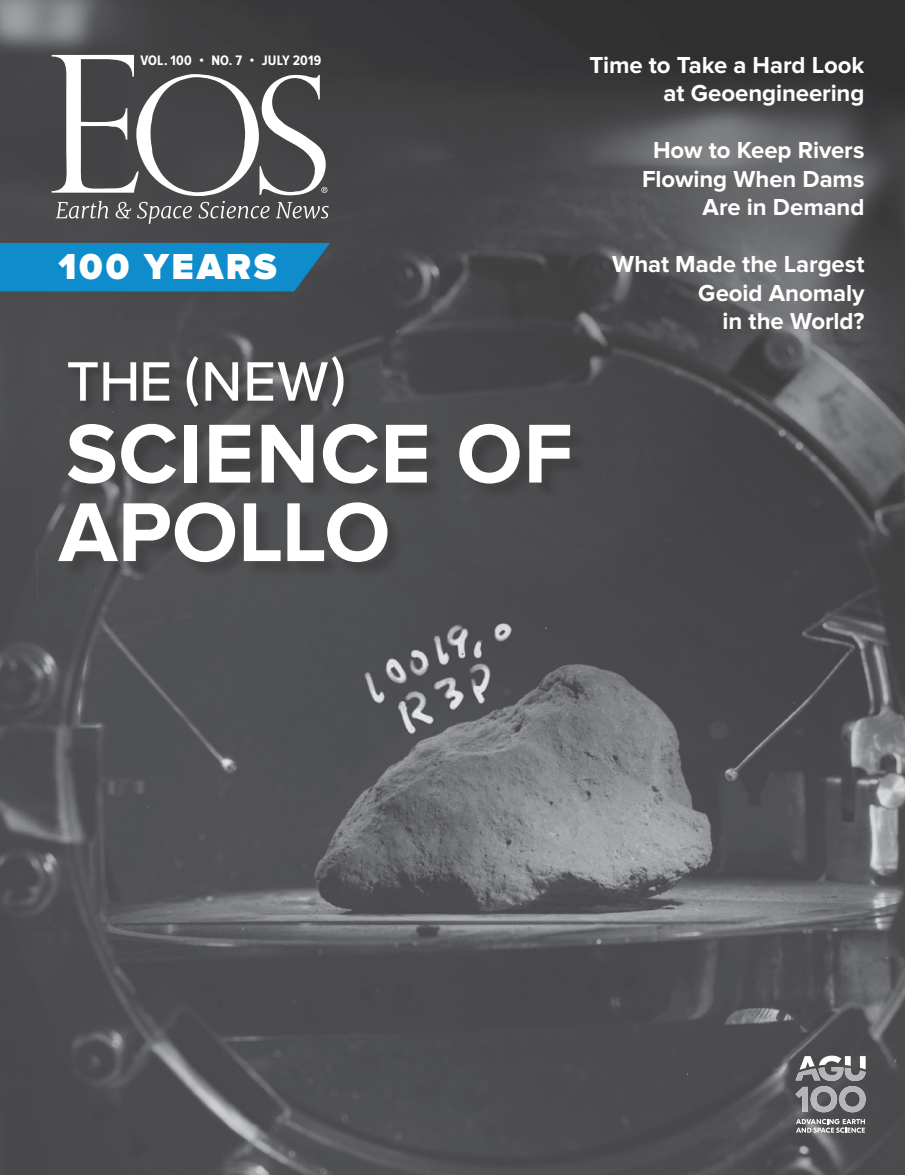
<style>
.page{position:relative;width:905px;height:1175px;background:#fff}
.page>*{position:absolute;margin:0;border:0;box-sizing:border-box;transform-origin:0 0}
.t1{font:700 86.55px/78.4px "Proxima Nova";letter-spacing:.005em;color:#fff}
.t2{font:500 57.6px "Proxima Nova";letter-spacing:.005em;color:#fff}
.t3{font:900 37.5px "Proxima Nova";letter-spacing:.07em;color:#fff}
.t4{font:700 24px/28.5px "Proxima Nova";letter-spacing:-.005em;color:#fff;text-align:right}
.t5{font:700 14.25px "Proxima Nova Cond";letter-spacing:.01em;color:#fff}
</style>
<div class="page">
<img style="left:0;top:0;width:904px;height:1174px">
<svg style="left:52px;top:55px;width:277px;height:169px"></svg>
<div style="left:0;top:243px;width:330px;height:48px;background:#0e8ccc"></div>
<img style="left:66px;top:354px;width:288px;height:63px">
<img style="left:795px;top:1068px;width:23px;height:12px">
<img style="left:818px;top:1067px;width:47px;height:14px">
<svg style="left:859px;top:1056px;width:6px;height:13px"></svg>
<svg style="left:799px;top:1055px;width:51px;height:14px"></svg>
<img style="left:810px;top:1086px;width:27px;height:26px">
<img style="left:839px;top:1086px;width:26px;height:26px">
<svg style="left:796px;top:1118px;width:68px;height:14px"></svg>
<img style="left:795px;top:1086px;width:13px;height:25px">
<img style="left:71px;top:426px;width:516px;height:74px">
<img style="left:62px;top:505px;width:342px;height:73px">
<p class="t5" style="left:140px;top:52px;width:182px">VOL. 100 • NO. 7 • JULY 2019</p>
<h3 class="t3" style="left:58px;top:245px;width:220px">100 YEARS</h3>
<h2 class="t2" style="left:66px;top:338px;width:281px">THE (NEW)</h2>
<h1 class="t1" style="left:58px;top:416px;width:516px">SCIENCE OF<br>APOLLO</h1>
<p class="t4" style="left:589px;top:51px;width:276px">Time to Take a Hard Look at Geoengineering</p>
<p class="t4" style="left:642px;top:136px;width:224px">How to Keep Rivers<br>Flowing When Dams<br>Are in Demand</p>
<p class="t4" style="left:612px;top:250px;width:254px">What Made the Largest<br>Geoid Anomaly<br>in the World?</p>
</div>
